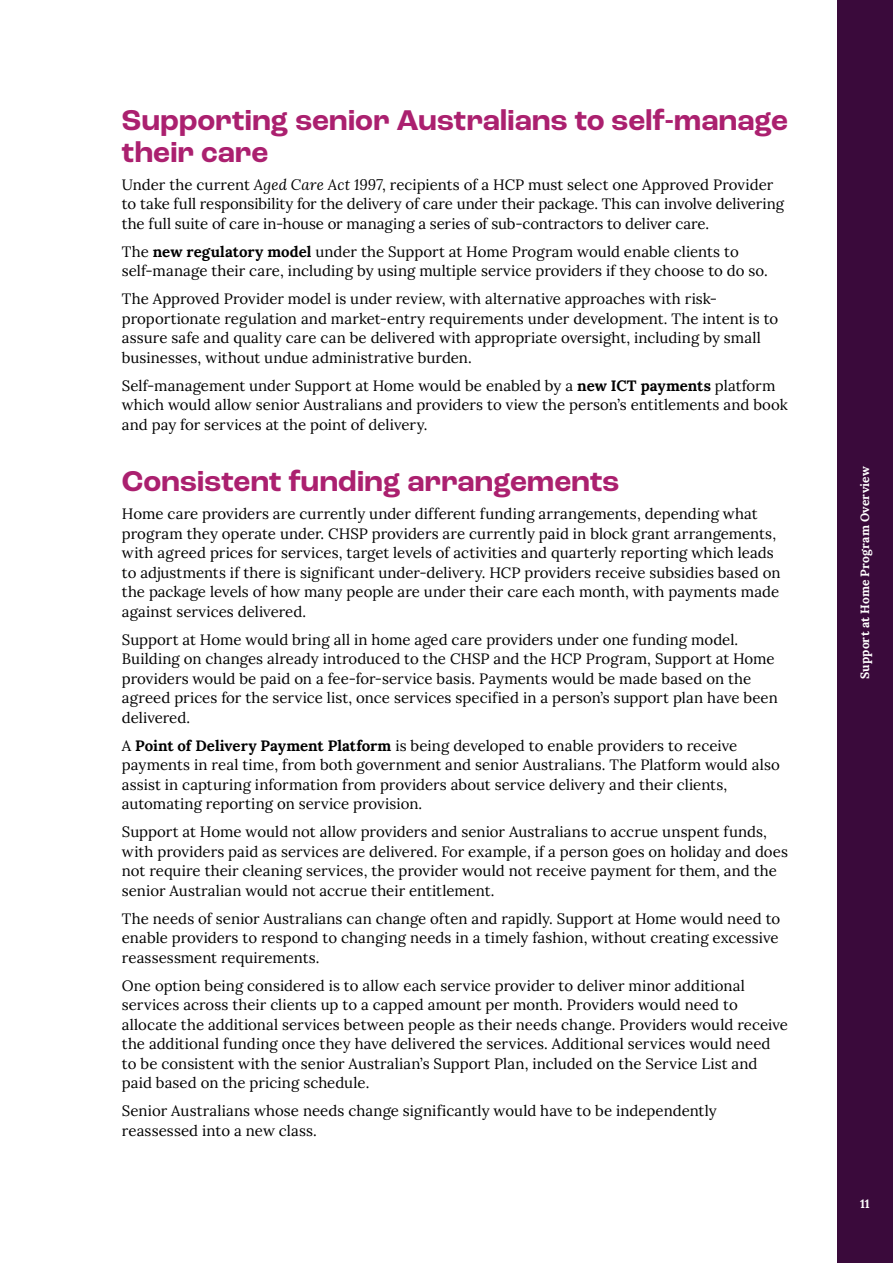
<style>
.page{position:relative;width:893px;height:1263px;background:#fff}
.page>*{position:absolute;margin:0;border:0;box-sizing:border-box;transform-origin:0 0}
.Heading_1{font:700 30px/31.5px "Roc Grotesk";letter-spacing:.01em;color:#ab206f}
.Body_1{font:15px/19.5px "Lora";color:#000}
.t1{font:700 12px "Lora";letter-spacing:.01em;color:#fff}
.s1{font-style:italic}
.s2{font-weight:700}
</style>
<div class="page">
<div style="left:838px;top:0;width:55px;height:1263px;background:#3a0a3b"></div>
<h2 class="Heading_1" style="left:122px;top:105px;width:668px">Supporting senior Australians to self-manage their care</h2>
<p class="Body_1" style="left:122px;top:174px;width:664px">Under the current <span class="s1">Aged Care Act 1997</span>, recipients of a HCP must select one Approved Provider to take full responsibility for the delivery of care under their package. This can involve delivering the full suite of care in-house or managing a series of sub-contractors to deliver care.</p>
<p class="Body_1" style="left:122px;top:241px;width:647px">The <span class="s2">new regulatory model</span> under the Support at Home Program would enable clients to self-manage their care, including by using multiple service providers if they choose to do so.</p>
<p class="Body_1" style="left:122px;top:288px;width:658px">The Approved Provider model is under review, with alternative approaches with risk&shy;proportionate regulation and market-entry requirements under development. The intent is to assure safe and quality care can be delivered with appropriate oversight, including by small businesses, without undue administrative burden.</p>
<p class="Body_1" style="left:122px;top:375px;width:667px">Self-management under Support at Home would be enabled by a <span class="s2">new ICT payments</span> platform which would allow senior Australians and providers to view the person’s entitlements and book and pay for services at the point of delivery.</p>
<h2 class="Heading_1" style="left:122px;top:466px;width:499px">Consistent funding arrangements</h2>
<p class="Body_1" style="left:122px;top:503px;width:660px">Home care providers are currently under different funding arrangements, depending what program they operate under. CHSP providers are currently paid in block grant arrangements, with agreed prices for services, target levels of activities and quarterly reporting which leads to adjustments if there is significant under-delivery. HCP providers receive subsidies based on the package levels of how many people are under their care each month, with payments made against services delivered.</p>
<p class="Body_1" style="left:122px;top:629px;width:657px">Support at Home would bring all in home aged care providers under one funding model.<br>Building on changes already introduced to the CHSP and the HCP Program, Support at Home providers would be paid on a fee-for-service basis. Payments would be made based on the agreed prices for the service list, once services specified in a person’s support plan have been delivered.</p>
<p class="Body_1" style="left:122px;top:735px;width:659px">A <span class="s2">Point of Delivery Payment Platform</span> is being developed to enable providers to receive payments in real time, from both government and senior Australians. The Platform would also assist in capturing information from providers about service delivery and their clients, automating reporting on service provision.</p>
<p class="Body_1" style="left:122px;top:821px;width:668px">Support at Home would not allow providers and senior Australians to accrue unspent funds, with providers paid as services are delivered. For example, if a person goes on holiday and does not require their cleaning services, the provider would not receive payment for them, and the senior Australian would not accrue their entitlement.</p>
<p class="Body_1" style="left:122px;top:908px;width:660px;text-align:justify">The needs of senior Australians can change often and rapidly. Support at Home would need to enable providers to respond to changing needs in a timely fashion, without creating excessive reassessment requirements.</p>
<p class="Body_1" style="left:122px;top:975px;width:667px">One option being considered is to allow each service provider to deliver minor additional services across their clients up to a capped amount per month. Providers would need to allocate the additional services between people as their needs change. Providers would receive the additional funding once they have delivered the services. Additional services would need to be consistent with the senior Australian’s Support Plan, included on the Service List and paid based on the pricing schedule.</p>
<p class="Body_1" style="left:122px;top:1100px;width:596px">Senior Australians whose needs change significantly would have to be independently reassessed into a new class.</p>
<p class="t1" style="left:856px;top:679px;width:214px;rotate:-90deg">Support at Home Program Overview</p>
<p class="t1" style="left:860px;top:1194px;width:11px">11</p>
</div>
